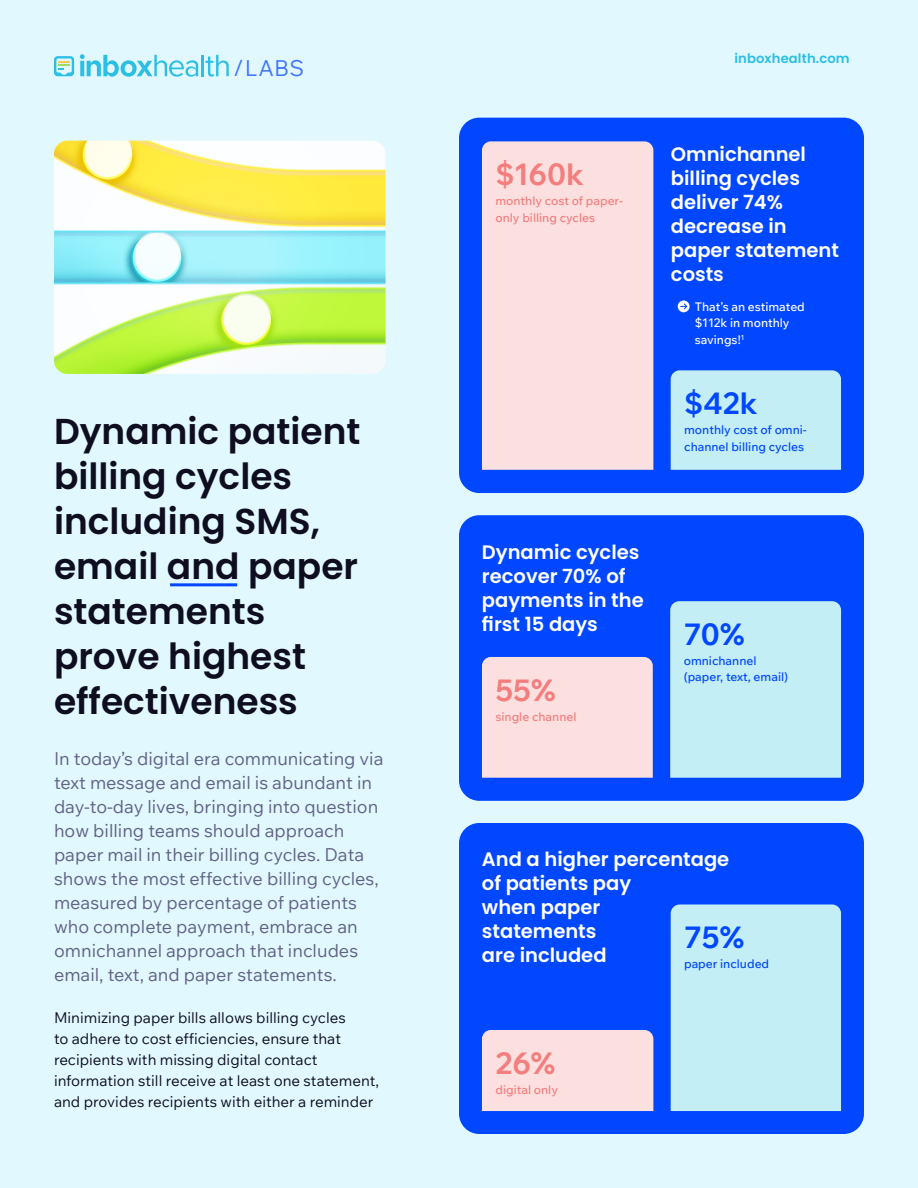
<style>
.page{position:relative;width:918px;height:1188px;background:#e1f8ff}
.page>*{position:absolute;margin:0;border:0;box-sizing:border-box;transform-origin:0 0}
.t1{font:600 36px/45px "Poppins";color:#0e0e20}
.t2{font:30px "Wix Madefor Text";color:#f47e7e}
.t3{font:30px "Wix Madefor Text";color:#0047ff}
.t4{font:22.2px "Wix Madefor Text";color:#4075ff}
.t5{font:600 19.5px/24px "Poppins";color:#fff}
.t6{font:18px/24px "Wix Madefor Text";color:#626284}
.t7{font:15px/21px "Wix Madefor Text";color:#0e0e20}
.t8{font:600 13.2px "Poppins";letter-spacing:.01em;color:#2bbfe4}
.t9{font:12px/16.5px "Wix Madefor Text";color:#0047ff}
.t10{font:12px/16.5px "Wix Madefor Text";color:#f47e7e}
.t11{font:12px/16.5px "Wix Madefor Text";color:#fff}
</style>
<div class="page">
<svg style="left:54px;top:56px;width:20px;height:20px"></svg>
<svg style="left:80px;top:54px;width:118px;height:23px"></svg>
<hr style="left:201px;top:55px;width:2px;height:21px;background:#2bbfe4">
<svg style="left:205px;top:55px;width:24px;height:22px"></svg>
<hr style="left:170px;top:583px;width:67px;height:3px;background:#0047ff">
<div style="left:459px;top:515px;width:405px;height:286px;background:#0047ff;border-radius:20px"></div>
<div style="left:482px;top:657px;width:171px;height:121px;background:#fcdfdf"></div>
<div style="left:670px;top:601px;width:171px;height:177px;background:#c4eef6"></div>
<div style="left:459px;top:823px;width:405px;height:311px;background:#0047ff;border-radius:20px"></div>
<div style="left:482px;top:1030px;width:171px;height:81px;background:#fcdfdf"></div>
<div style="left:671px;top:904px;width:170px;height:207px;background:#c4eef6"></div>
<div style="left:459px;top:118px;width:405px;height:375px;background:#0047ff;border-radius:20px"></div>
<svg style="left:678px;top:300px;width:12px;height:12px"></svg>
<svg style="left:681px;top:303px;width:7px;height:7px"></svg>
<div style="left:482px;top:141px;width:171px;height:329px;background:#fcdfdf"></div>
<div style="left:671px;top:370px;width:170px;height:100px;background:#c4eef6"></div>
<img style="left:54px;top:141px;width:332px;height:233px">
<p class="t4" style="left:234px;top:52px;width:72px">/LABS</p>
<h1 class="t1" style="left:54px;top:409px;width:308px">Dynamic patient billing cycles including SMS, email and paper statements prove highest effectiveness</h1>
<p class="t6" style="left:54px;top:746px;width:331px">In today’s digital era communicating via text message and email is abundant in day-to-day lives, bringing into question how billing teams should approach paper mail in their billing cycles. Data shows the most effective billing cycles, measured by percentage of patients who complete payment, embrace an omnichannel approach that includes email, text, and paper statements.</p>
<p class="t7" style="left:54px;top:1006px;width:327px">Minimizing paper bills allows billing cycles<br>to adhere to cost efficiencies, ensure that recipients with missing digital contact information still receive at least one statement, and provides recipients with either a reminder</p>
<h2 class="t2" style="left:495px;top:152px;width:90px">$160k</h2>
<p class="t10" style="left:495px;top:192px;width:129px">monthly cost of paper&shy;only billing cycles</p>
<p class="t8" style="left:734px;top:51px;width:117px">inboxhealth.com</p>
<p class="t5" style="left:671px;top:142px;width:170px">Omnichannel billing cycles deliver 74% decrease in paper statement costs</p>
<p class="t11" style="left:695px;top:298px;width:112px">That’s an estimated $112k in monthly savings!<sup>1</sup></p>
<h2 class="t3" style="left:684px;top:381px;width:75px">$42k</h2>
<p class="t9" style="left:684px;top:421px;width:124px">monthly cost of omni&shy;channel billing cycles</p>
<p class="t5" style="left:482px;top:540px;width:163px">Dynamic cycles recover 70% of payments in the first 15 days</p>
<h2 class="t2" style="left:495px;top:667px;width:62px">55%</h2>
<p class="t10" style="left:495px;top:707px;width:83px">single channel</p>
<h2 class="t3" style="left:684px;top:612px;width:62px">70%</h2>
<p class="t9" style="left:684px;top:652px;width:106px">omnichannel (paper, text, email)</p>
<p class="t5" style="left:482px;top:848px;width:249px">And a higher percentage of patients pay<br>when paper<br>statements<br>are included</p>
<h2 class="t3" style="left:684px;top:915px;width:61px">75%</h2>
<p class="t9" style="left:684px;top:955px;width:87px">paper included</p>
<h2 class="t2" style="left:495px;top:1040px;width:61px">26%</h2>
<p class="t10" style="left:495px;top:1080px;width:64px">digital only</p>
</div>
